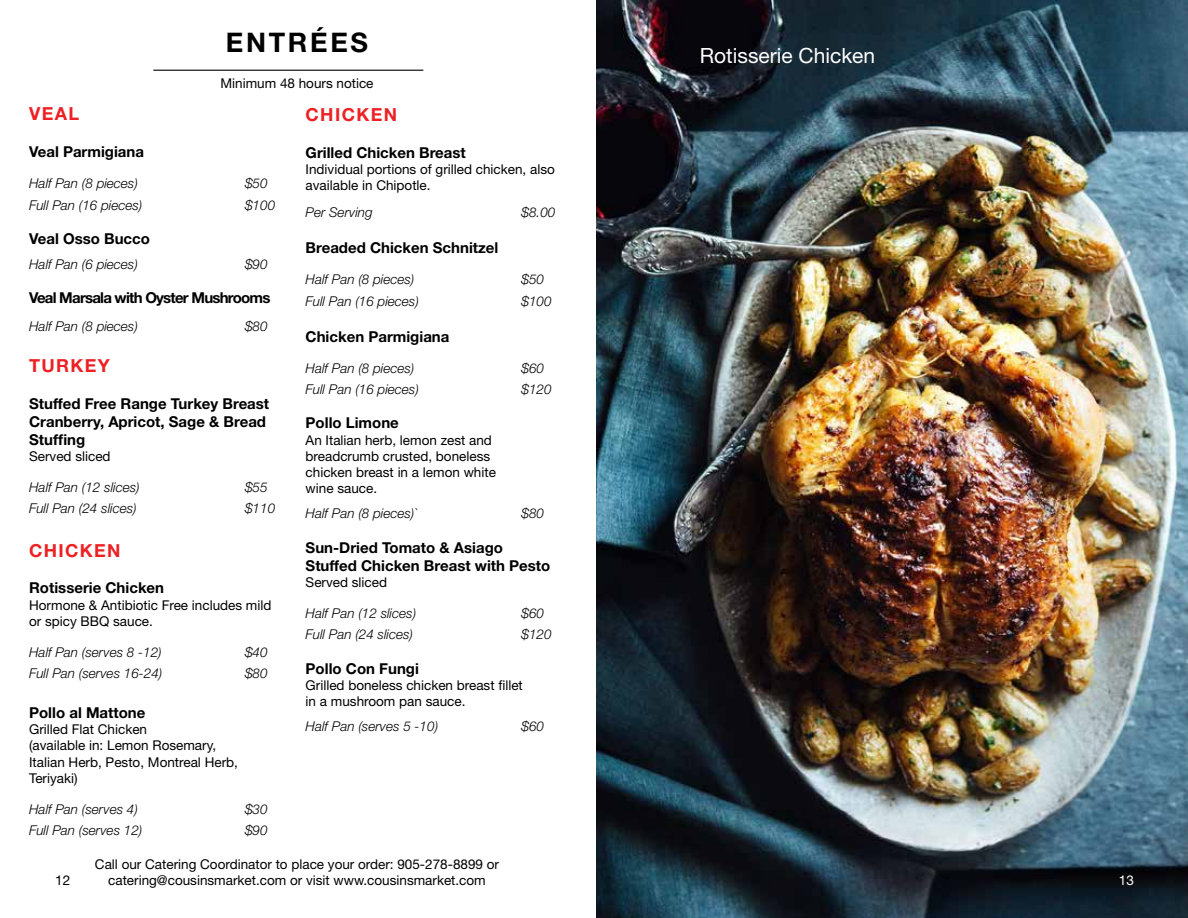
<style>
.page{position:relative;width:1188px;height:918px;background:#fff}
.page>*{position:absolute;margin:0;border:0;box-sizing:border-box;transform-origin:0 0}
.t1{font:700 27px "Helvetica Neue";letter-spacing:.1em;color:#000}
.t2{font:21px "Helvetica Neue";color:#fff}
.t3{font:700 18px "Helvetica Neue";letter-spacing:.075em;color:#ed2124}
.t4{font:700 15px/18px "Helvetica Neue";color:#000}
.t5{font:700 15px "Helvetica Neue";letter-spacing:-.05em;color:#000}
.t6{font:13.5px/16.2px "Helvetica Neue";color:#000}
.t7{font:italic 300 13.5px "Helvetica Neue";color:#000}
.t8{font:13.5px "Helvetica Neue";color:#fff}
</style>
<div class="page">
<img style="left:596px;top:0;width:592px;height:918px">
<hr style="left:153px;top:70px;width:270px;height:1px;background:#000">
<h1 class="t1" style="left:226px;top:26px;width:144px">ENTRÉES</h1>
<p class="t6" style="left:220px;top:75px;width:155px">Minimum 48 hours notice</p>
<h3 class="t3" style="left:29px;top:103px;width:52px">VEAL</h3>
<p class="t4" style="left:29px;top:143px;width:116px">Veal Parmigiana</p>
<p class="t7" style="left:29px;top:175px;width:110px">Half Pan (8 pieces)</p>
<p class="t7" style="left:245px;top:175px;width:24px">$50</p>
<p class="t7" style="left:29px;top:197px;width:115px">Full Pan (16 pieces)</p>
<p class="t7" style="left:245px;top:197px;width:32px">$100</p>
<p class="t4" style="left:29px;top:229px;width:122px">Veal Osso Bucco</p>
<p class="t7" style="left:29px;top:256px;width:110px">Half Pan (6 pieces)</p>
<p class="t7" style="left:245px;top:256px;width:24px">$90</p>
<p class="t5" style="left:29px;top:289px;width:243px">Veal Marsala with Oyster Mushrooms</p>
<p class="t7" style="left:29px;top:318px;width:110px">Half Pan (8 pieces)</p>
<p class="t7" style="left:245px;top:318px;width:24px">$80</p>
<h3 class="t3" style="left:29px;top:354px;width:82px">TURKEY</h3>
<p class="t4" style="left:29px;top:394px;width:242px">Stuffed Free Range Turkey Breast<br>Cranberry, Apricot, Sage &amp; Bread<br>Stuffing</p>
<p class="t6" style="left:29px;top:448px;width:83px">Served sliced</p>
<p class="t7" style="left:29px;top:479px;width:112px">Half Pan (12 slices)</p>
<p class="t7" style="left:245px;top:479px;width:24px">$55</p>
<p class="t7" style="left:29px;top:500px;width:109px">Full Pan (24 slices)</p>
<p class="t7" style="left:245px;top:500px;width:32px">$110</p>
<h3 class="t3" style="left:29px;top:539px;width:93px">CHICKEN</h3>
<p class="t4" style="left:29px;top:579px;width:136px">Rotisserie Chicken</p>
<p class="t6" style="left:29px;top:597px;width:244px">Hormone &amp; Antibiotic Free includes mild or spicy BBQ sauce.</p>
<p class="t7" style="left:29px;top:644px;width:134px">Half Pan (serves 8 -12)</p>
<p class="t7" style="left:245px;top:644px;width:24px">$40</p>
<p class="t7" style="left:29px;top:665px;width:135px">Full Pan (serves 16-24)</p>
<p class="t7" style="left:245px;top:665px;width:24px">$80</p>
<p class="t4" style="left:29px;top:703px;width:118px">Pollo al Mattone</p>
<p class="t6" style="left:29px;top:721px;width:210px">Grilled Flat Chicken<br>(available in: Lemon Rosemary,<br>Italian Herb, Pesto, Montreal Herb,<br>Teriyaki)</p>
<p class="t7" style="left:29px;top:801px;width:110px">Half Pan (serves 4)</p>
<p class="t7" style="left:245px;top:801px;width:24px">$30</p>
<p class="t7" style="left:29px;top:823px;width:115px">Full Pan (serves 12)</p>
<p class="t7" style="left:245px;top:823px;width:24px">$90</p>
<h3 class="t3" style="left:306px;top:103px;width:93px">CHICKEN</h3>
<p class="t4" style="left:306px;top:143px;width:162px">Grilled Chicken Breast</p>
<p class="t6" style="left:306px;top:161px;width:251px">Individual portions of grilled chicken, also available in Chipotle.</p>
<p class="t7" style="left:306px;top:204px;width:69px">Per Serving</p>
<p class="t7" style="left:522px;top:204px;width:35px">$8.00</p>
<p class="t4" style="left:306px;top:239px;width:194px">Breaded Chicken Schnitzel</p>
<p class="t7" style="left:306px;top:271px;width:110px">Half Pan (8 pieces)</p>
<p class="t7" style="left:522px;top:271px;width:24px">$50</p>
<p class="t7" style="left:306px;top:293px;width:115px">Full Pan (16 pieces)</p>
<p class="t7" style="left:522px;top:293px;width:32px">$100</p>
<p class="t4" style="left:306px;top:327px;width:145px">Chicken Parmigiana</p>
<p class="t7" style="left:306px;top:360px;width:110px">Half Pan (8 pieces)</p>
<p class="t7" style="left:522px;top:360px;width:24px">$60</p>
<p class="t7" style="left:306px;top:381px;width:115px">Full Pan (16 pieces)</p>
<p class="t7" style="left:522px;top:381px;width:32px">$120</p>
<p class="t4" style="left:306px;top:414px;width:95px">Pollo Limone</p>
<p class="t6" style="left:306px;top:432px;width:192px">An Italian herb, lemon zest and breadcrumb crusted, boneless chicken breast in a lemon white wine sauce.</p>
<p class="t7" style="left:306px;top:506px;width:113px">Half Pan (8 pieces)`</p>
<p class="t7" style="left:522px;top:506px;width:24px">$80</p>
<p class="t4" style="left:306px;top:538px;width:246px">Sun-Dried Tomato &amp; Asiago<br>Stuffed Chicken Breast with Pesto</p>
<p class="t6" style="left:306px;top:574px;width:83px">Served sliced</p>
<p class="t7" style="left:306px;top:605px;width:112px">Half Pan (12 slices)</p>
<p class="t7" style="left:522px;top:605px;width:24px">$60</p>
<p class="t7" style="left:306px;top:627px;width:109px">Full Pan (24 slices)</p>
<p class="t7" style="left:522px;top:627px;width:32px">$120</p>
<p class="t4" style="left:306px;top:659px;width:115px">Pollo Con Fungi</p>
<p class="t6" style="left:306px;top:677px;width:219px">Grilled boneless chicken breast fillet in a mushroom pan sauce.</p>
<p class="t7" style="left:306px;top:718px;width:134px">Half Pan (serves 5 -10)</p>
<p class="t7" style="left:522px;top:718px;width:24px">$60</p>
<p class="t6" style="left:95px;top:856px;width:406px">Call our Catering Coordinator to place your order: 905-278-8899 or</p>
<p class="t6" style="left:55px;top:872px;width:17px">12</p>
<p class="t6" style="left:108px;top:872px;width:379px">catering@cousinsmarket.com or visit www.cousinsmarket.com</p>
<h2 class="t2" style="left:700px;top:43px;width:177px">Rotisserie Chicken</h2>
<p class="t8" style="left:1119px;top:873px;width:17px">13</p>
</div>
